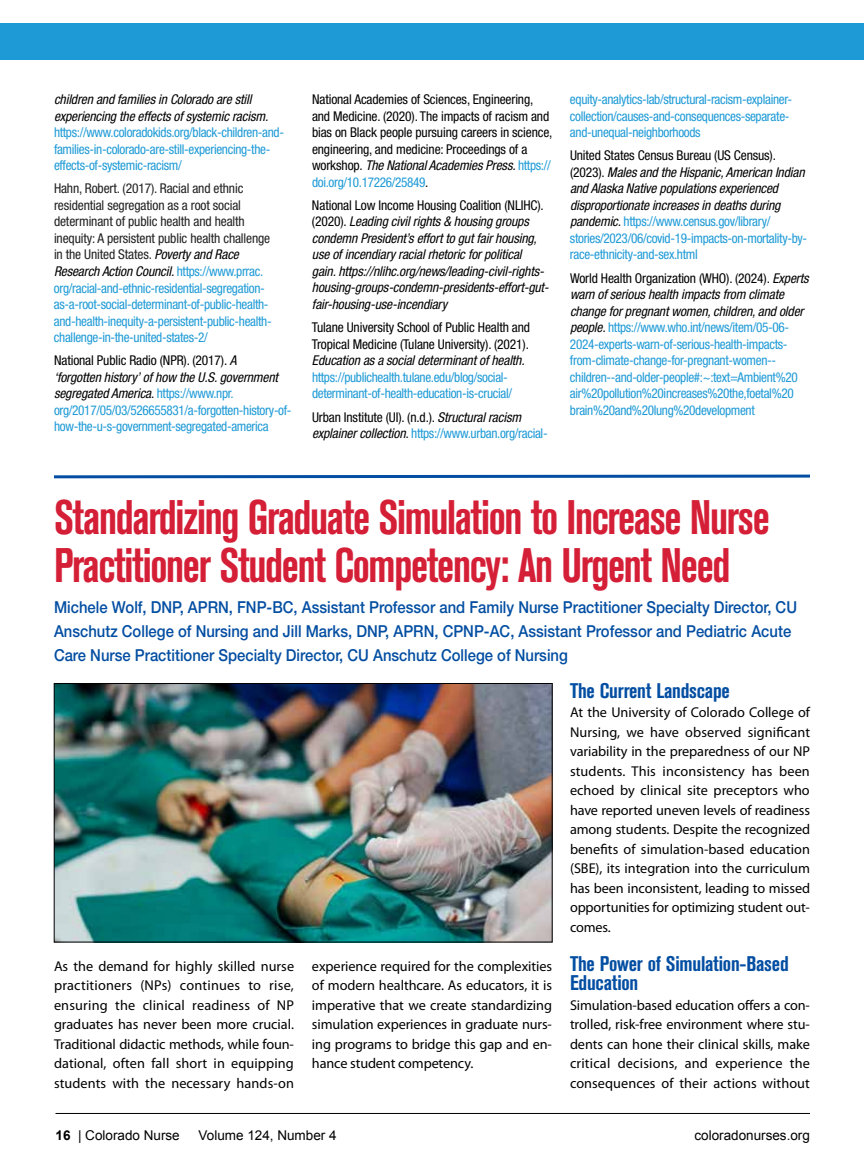
<style>
.page{position:relative;width:864px;height:1175px;background:#fff}
.page>*{position:absolute;margin:0;border:0;box-sizing:border-box;transform-origin:0 0}
.t1{font:700 condensed 48px/48px "Akzidenz Grotesk BE";letter-spacing:-.03em;color:#d41f37;scale:.9 1}
.t2{font:700 condensed 21px/19.5px "Akzidenz Grotesk BE";letter-spacing:-.01em;color:#034ea2}
.t3{font:500 16.5px/24px "Helvetica Neue LT Std";color:#034ea2;scale:.9 1}
.t4{font:14.25px/19.5px "Myriad Pro";color:#000;text-align:justify}
.t5{font:condensed 13.5px/16.5px "Helvetica Neue LT Std";letter-spacing:-.025em;color:#1e9ad6}
.t6{font:italic condensed 13.5px/16.5px "Helvetica Neue LT Std";letter-spacing:-.01em;color:#000}
.t7{font:condensed 13.5px/16.5px "Helvetica Neue LT Std";letter-spacing:-.01em;color:#000}
.t8{font:13.5px "Arial";color:#000}
.s1{color:#212121}
.s2{font-style:italic;color:#000}
.s3{color:#000}
.s4{font-style:italic}
.s5{color:#1e9ad6}
.s6{font-style:normal}
.s7{font-style:normal;color:#1e9ad6}
.s8{font-weight:700}
</style>
<div class="page">
<div style="left:0;top:23px;width:864px;height:36px;background:#1e9ad6"></div>
<hr style="left:56px;top:1113px;width:754px;height:1px;background:#000">
<img style="left:56px;top:685px;width:495px;height:255px">
<div style="left:54px;top:683px;width:499px;height:259px;border:1px solid #000"></div>
<svg style="left:54px;top:474px;width:756px;height:5px"></svg>
<p class="t6" style="left:54px;top:91px;width:216px">children and families in Colorado are still experiencing the effects of systemic racism.</p>
<p class="t5" style="left:54px;top:124px;width:232px">https://www.coloradokids.org/black-children-and&shy;families-in-colorado-are-still-experiencing-the&shy;effects-of-systemic-racism/</p>
<p class="t5" style="left:54px;top:180px;width:219px"><span class="s1">Hahn, Robert. (2017). Racial and ethnic residential segregation as a root social determinant of public health and health inequity: A persistent public health challenge in the United States.</span> <span class="s2">Poverty and Race Research Action Council.</span> https://www.prrac. org/racial-and-ethnic-residential-segregation&shy;as-a-root-social-determinant-of-public-health&shy;and-health-inequity-a-persistent-public-health&shy;challenge-in-the-united-states-2/</p>
<p class="t5" style="left:54px;top:352px;width:239px"><span class="s3">National Public Radio (NPR). (2017).</span> <span class="s2">A<br>‘forgotten history’ of how the U.S. government segregated America</span><span class="s3">.</span> https://www.npr. org/2017/05/03/526655831/a-forgotten-history-of&shy;how-the-u-s-government-segregated-america</p>
<p class="t7" style="left:312px;top:91px;width:242px">National Academies of Sciences, Engineering, and Medicine. (2020). The impacts of racism and bias on Black people pursuing careers in science, engineering, and medicine: Proceedings of a workshop. <span class="s4">The National Academies Press.</span> <span class="s5">https:// doi.org/10.17226/25849</span>.</p>
<p class="t6" style="left:312px;top:197px;width:238px"><span class="s6">National Low Income Housing Coalition (NLIHC). (2020).</span> Leading civil rights &amp; housing groups condemn President’s effort to gut fair housing, use of incendiary racial rhetoric for political gain. https://nlihc.org/news/leading-civil-rights&shy;housing-groups-condemn-presidents-effort-gut&shy;fair-housing-use-incendiary</p>
<p class="t7" style="left:312px;top:319px;width:220px">Tulane University School of Public Health and<br>Tropical Medicine (Tulane University). (2021).</p>
<p class="t6" style="left:312px;top:352px;width:214px">Education as a social determinant of health.</p>
<p class="t5" style="left:312px;top:369px;width:202px">https://publichealth.tulane.edu/blog/social&shy;determinant-of-health-education-is-crucial/</p>
<p class="t6" style="left:312px;top:409px;width:237px"><span class="s6">Urban Institute (UI). (n.d.).</span> Structural racism explainer collection. <span class="s7">https://www.urban.org/racial-</span></p>
<p class="t5" style="left:570px;top:91px;width:224px">equity-analytics-lab/structural-racism-explainer&shy;collection/causes-and-consequences-separate&shy;and-unequal-neighborhoods</p>
<p class="t6" style="left:570px;top:148px;width:239px"><span class="s6">United States Census Bureau (US Census). (2023).</span> Males and the Hispanic, American Indian and Alaska Native populations experienced disproportionate increases in deaths during pandemic. <span class="s7">https://www.census.gov/library/ stories/2023/06/covid-19-impacts-on-mortality-by&shy;race-ethnicity-and-sex.html</span></p>
<p class="t5" style="left:570px;top:270px;width:240px"><span class="s3">World Health Organization (WHO). (2024).</span> <span class="s2">Experts warn of serious health impacts from climate change for pregnant women, children, and older people.</span> https://www.who.int/news/item/05-06- 2024-experts-warn-of-serious-health-impacts&shy;from-climate-change-for-pregnant-women-- children--and-older-people#:~:text=Ambient%20 air%20pollution%20increases%20the,foetal%20 brain%20and%20lung%20development</p>
<h1 class="t1" style="left:54px;top:494px;width:797px">Standardizing Graduate Simulation to Increase Nurse<br>Practitioner Student Competency: An Urgent Need</h1>
<p class="t3" style="left:54px;top:595px;width:827px">Michele Wolf, DNP, APRN, FNP-BC, Assistant Professor and Family Nurse Practitioner Specialty Director, CU<br>Anschutz College of Nursing and Jill Marks, DNP, APRN, CPNP-AC, Assistant Professor and Pediatric Acute<br>Care Nurse Practitioner Specialty Director, CU Anschutz College of Nursing</p>
<p class="t4" style="left:54px;top:956px;width:242px">As the demand for highly skilled nurse practitioners (NPs) continues to rise, ensuring the clinical readiness of NP graduates has never been more crucial.<br>Traditional didactic methods, while foun&shy;dational, often fall short in equipping students with the necessary hands-on</p>
<p class="t4" style="left:312px;top:956px;width:242px">experience required for the complexities of modern healthcare. As educators, it is imperative that we create standardizing simulation experiences in graduate nurs&shy;ing programs to bridge this gap and en&shy;hance student competency.</p>
<h2 class="t2" style="left:570px;top:681px;width:161px">The Current Landscape</h2>
<p class="t4" style="left:570px;top:703px;width:242px">At the University of Colorado College of Nursing, we have observed significant variability in the preparedness of our NP students. This inconsistency has been echoed by clinical site preceptors who have reported uneven levels of readiness among students. Despite the recognized benefits of simulation-based education (SBE), its integration into the curriculum has been inconsistent, leading to missed opportunities for optimizing student out&shy;comes.</p>
<h2 class="t2" style="left:570px;top:954px;width:220px">The Power of Simulation-Based<br>Education</h2>
<p class="t4" style="left:570px;top:995px;width:242px">Simulation-based education offers a con&shy;trolled, risk-free environment where stu&shy;dents can hone their clinical skills, make critical decisions, and experience the consequences of their actions without</p>
<p class="t8" style="left:56px;top:1126px;width:126px"><span class="s8">16</span> | Colorado Nurse</p>
<p class="t8" style="left:199px;top:1126px;width:140px">Volume 124, Number 4</p>
<p class="t8" style="left:694px;top:1126px;width:117px">coloradonurses.org</p>
</div>
